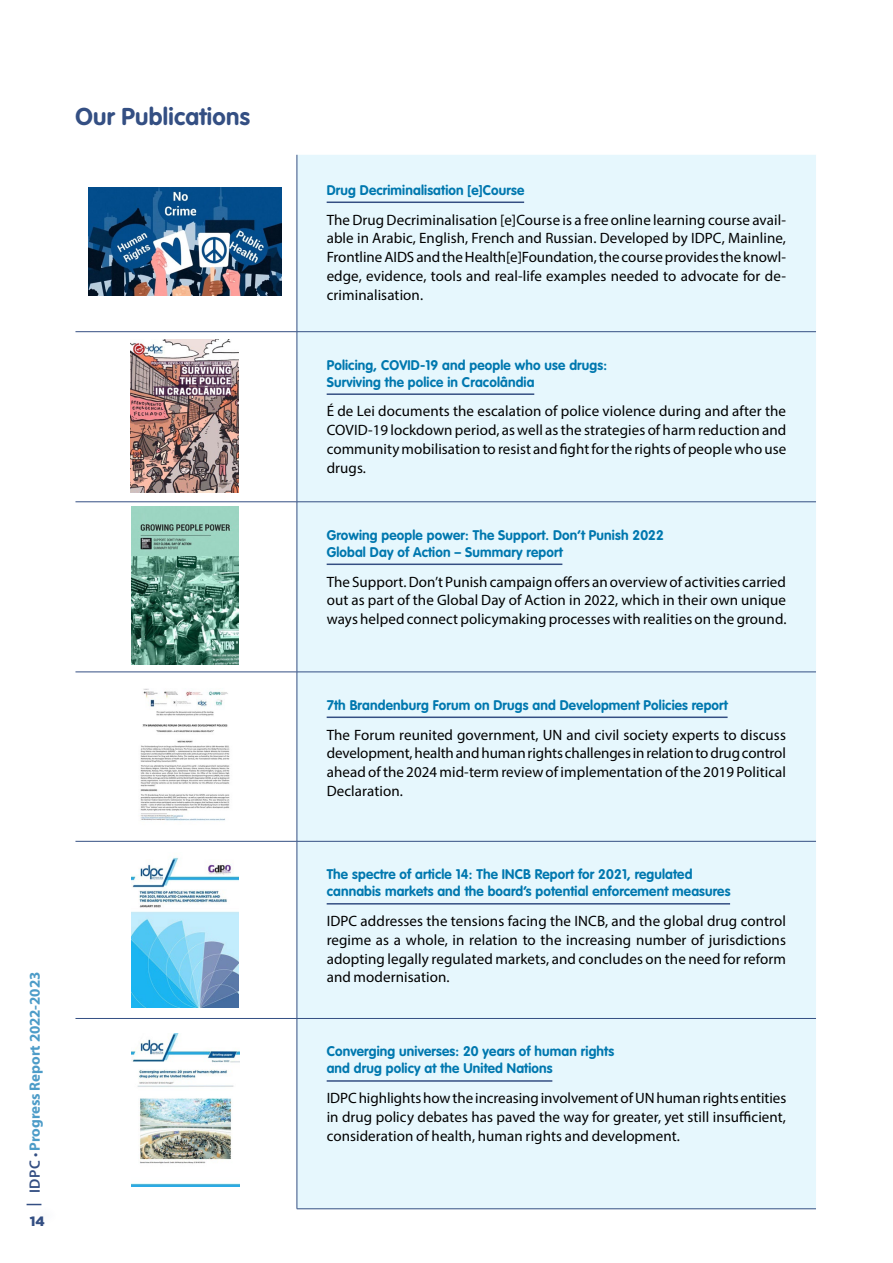
<style>
.page{position:relative;width:893px;height:1263px;background:#fff}
.page>*{position:absolute;margin:0;border:0;box-sizing:border-box;transform-origin:0 0}
.t1{font:700 24px "VAG Rounded Std";letter-spacing:.01em;color:#344f83}
.t2{font:15px/18.8px "Myriad Pro";letter-spacing:.005em;color:#000;text-align:justify}
.t3{font:700 15px "Myriad Pro";letter-spacing:-.005em;color:#4d9cc8}
.t4{font:700 13.8px/17.1px "VAG Rounded Std";letter-spacing:.01em;color:#0078af}
.t5{font:900 13.5px "Gotham";color:#344f83}
.s1{font-weight:600;color:#344f83}
.s2{font-weight:400;color:#344f83}
</style>
<div class="page">
<svg style="left:27px;top:1204px;width:14px;height:1px"></svg>
<div style="left:298px;top:155px;width:518px;height:1053px;background:#e6f7fd"></div>
<hr style="left:75px;top:501px;width:222px;height:1px;background:#344f83">
<hr style="left:75px;top:672px;width:222px;height:1px;background:#344f83">
<hr style="left:75px;top:841px;width:222px;height:1px;background:#344f83">
<hr style="left:297px;top:332px;width:1px;height:170px;background:#344f83">
<hr style="left:297px;top:502px;width:1px;height:170px;background:#344f83">
<hr style="left:297px;top:672px;width:1px;height:169px;background:#344f83">
<hr style="left:297px;top:841px;width:1px;height:177px;background:#344f83">
<hr style="left:297px;top:501px;width:519px;height:1px;background:#344f83">
<hr style="left:297px;top:672px;width:519px;height:1px;background:#344f83">
<hr style="left:297px;top:841px;width:519px;height:1px;background:#344f83">
<hr style="left:75px;top:331px;width:222px;height:1px;background:#344f83">
<hr style="left:297px;top:155px;width:1px;height:176px;background:#344f83">
<hr style="left:297px;top:331px;width:519px;height:1px;background:#344f83">
<hr style="left:297px;top:1018px;width:519px;height:1px;background:#344f83">
<hr style="left:297px;top:1208px;width:519px;height:1px;background:#344f83">
<hr style="left:75px;top:1018px;width:222px;height:1px;background:#344f83">
<hr style="left:297px;top:1019px;width:1px;height:189px;background:#344f83">
<hr style="left:327px;top:201px;width:197px;height:2px;background:#344f83">
<hr style="left:327px;top:393px;width:207px;height:2px;background:#344f83">
<hr style="left:327px;top:563px;width:235px;height:2px;background:#344f83">
<hr style="left:327px;top:716px;width:401px;height:2px;background:#344f83">
<hr style="left:327px;top:903px;width:403px;height:1px;background:#344f83">
<hr style="left:327px;top:1080px;width:225px;height:2px;background:#344f83">
<img style="left:88px;top:187px;width:193px;height:109px">
<img style="left:131px;top:340px;width:108px;height:153px">
<img style="left:132px;top:507px;width:107px;height:158px">
<img style="left:140px;top:688px;width:90px;height:133px">
<img style="left:132px;top:857px;width:107px;height:151px">
<img style="left:131px;top:1033px;width:108px;height:153px">
<h1 class="t1" style="left:75px;top:102px;width:176px">Our Publications</h1>
<p class="t3" style="left:25px;top:1193px;width:223px;rotate:-90deg"><span class="s1">IDPC</span> <span class="s2">•</span> Progress Report 2022-2023</p>
<p class="t5" style="left:30px;top:1211px;width:16px">14</p>
<p class="t4" style="left:327px;top:182px;width:199px">Drug Decriminalisation [e]Course</p>
<p class="t2" style="left:327px;top:210px;width:461px">The Drug Decriminalisation [e]Course is a free online learning course avail&shy;able in Arabic, English, French and Russian. Developed by IDPC, Mainline, Frontline AIDS and the Health[e]Foundation, the course provides the knowl&shy;edge, evidence, tools and real-life examples needed to advocate for de&shy;criminalisation.</p>
<p class="t4" style="left:327px;top:357px;width:282px">Policing, COVID-19 and people who use drugs:<br>Surviving the police in Cracolândia</p>
<p class="t2" style="left:327px;top:402px;width:461px">É de Lei documents the escalation of police violence during and after the COVID-19 lockdown period, as well as the strategies of harm reduction and community mobilisation to resist and fight for the rights of people who use drugs.</p>
<p class="t4" style="left:327px;top:527px;width:339px">Growing people power: The Support. Don’t Punish 2022<br>Global Day of Action – Summary report</p>
<p class="t2" style="left:327px;top:572px;width:461px">The Support. Don’t Punish campaign offers an overview of activities carried out as part of the Global Day of Action in 2022, which in their own unique ways helped connect policymaking processes with realities on the ground.</p>
<p class="t4" style="left:327px;top:697px;width:403px">7th Brandenburg Forum on Drugs and Development Policies report</p>
<p class="t2" style="left:327px;top:725px;width:461px">The Forum reunited government, UN and civil society experts to discuss development, health and human rights challenges in relation to drug control ahead of the 2024 mid-term review of implementation of the 2019 Political Declaration.</p>
<p class="t4" style="left:327px;top:866px;width:405px">The spectre of article 14: The INCB Report for 2021, regulated cannabis markets and the board’s potential enforcement measures</p>
<p class="t2" style="left:327px;top:911px;width:461px">IDPC addresses the tensions facing the INCB, and the global drug control regime as a whole, in relation to the increasing number of jurisdictions adopting legally regulated markets, and concludes on the need for reform and modernisation.</p>
<p class="t4" style="left:327px;top:1043px;width:289px">Converging universes: 20 years of human rights and drug policy at the United Nations</p>
<p class="t2" style="left:327px;top:1088px;width:461px">IDPC highlights how the increasing involvement of UN human rights entities in drug policy debates has paved the way for greater, yet still insufficient, consideration of health, human rights and development.</p>
</div>
